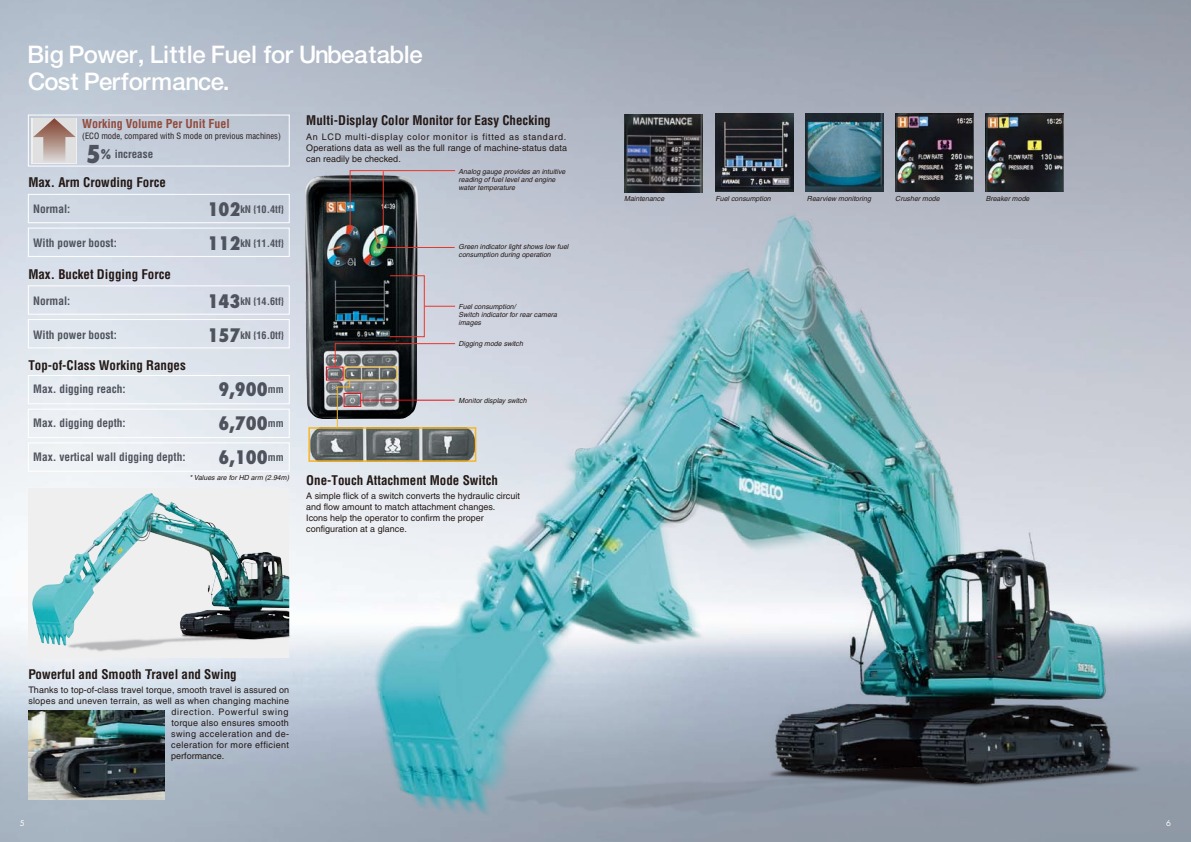
<style>
.page{position:relative;width:1191px;height:842px;background:#fff}
.page>*{position:absolute;margin:0;border:0;box-sizing:border-box;transform-origin:0 0}
.t1{font:24px/27px "Context Reprise Medium SSK";color:#fff}
.t2{font:800 condensed 18.1px "Futura";color:#4f535d}
.t3{font:700 condensed 13px "Helvetica";color:#231815}
.t4{font:700 condensed 12px "Helvetica";color:#924a3b}
.t5{font:700 condensed 11.3px "Helvetica";color:#4f535d}
.t6{font:700 condensed 11px "Helvetica";color:#4f535d}
.t7{font:700 condensed 10.2px "Helvetica";color:#4f535d}
.t8{font:9px/11px "Helvetica";letter-spacing:.01em;color:#231815;text-align:justify}
.t9{font:9px "Helvetica";letter-spacing:.035em;color:#231815}
.t10{font:9px "Helvetica";letter-spacing:.08em;color:#231815}
.t11{font:9px "Helvetica";letter-spacing:.03em;color:#231815}
.t12{font:9px "Helvetica";letter-spacing:.05em;color:#231815}
.t13{font:condensed 8.5px "Helvetica";color:#231815}
.t14{font:8px "Futura";color:#fff}
.t15{font:italic 7px/8px "Helvetica";color:#231815}
.s1{font-family:"Futura";font-weight:800;font-size:24px}
.s2{font-family:"Futura";font-weight:800;font-size:13px}
.s3{font-family:"Futura";font-weight:800;font-size:18.1px}
</style>
<div class="page">
<img style="left:0;top:0;width:1191px;height:842px">
<img style="left:197px;top:177px;width:994px;height:665px">
<div style="left:31px;top:118px;width:46px;height:45px;background:#efeff0"></div>
<svg style="left:33px;top:118px;width:43px;height:45px"></svg>
<div style="left:28px;top:115px;width:261px;height:51px;border:1px solid #fff"></div>
<div style="left:28px;top:194px;width:261px;height:29px;border:1px solid #fff"></div>
<div style="left:28px;top:228px;width:261px;height:29px;border:1px solid #fff"></div>
<div style="left:28px;top:286px;width:261px;height:28px;border:1px solid #fff"></div>
<div style="left:28px;top:319px;width:261px;height:29px;border:1px solid #fff"></div>
<div style="left:28px;top:375px;width:261px;height:29px;border:1px solid #fff"></div>
<div style="left:28px;top:409px;width:261px;height:29px;border:1px solid #fff"></div>
<div style="left:28px;top:443px;width:261px;height:28px;border:1px solid #fff"></div>
<img style="left:305px;top:175px;width:113px;height:244px">
<img style="left:310px;top:429px;width:164px;height:31px">
<div style="left:308px;top:427px;width:168px;height:35px;border:1px solid #f8b625"></div>
<svg style="left:349px;top:170px;width:107px;height:62px;background:#6e7177"></svg>
<hr style="left:383px;top:171px;width:1px;height:62px;background:#e83828">
<hr style="left:424px;top:306px;width:31px;height:1px;background:#e83828">
<svg style="left:389px;top:275px;width:36px;height:62px;background:#484346"></svg>
<hr style="left:382px;top:247px;width:72px;height:1px;background:#e83828">
<hr style="left:361px;top:400px;width:93px;height:1px;background:#e60a16">
<svg style="left:334px;top:343px;width:122px;height:25px;background:#837e83"></svg>
<div style="left:344px;top:366px;width:53px;height:14px;border:1px solid #f8b625"></div>
<svg style="left:336px;top:379px;width:14px;height:50px"></svg>
<div style="left:344px;top:393px;width:17px;height:14px;border:1px solid #e60a16"></div>
<img style="left:28px;top:710px;width:137px;height:89px">
<img style="left:28px;top:488px;width:261px;height:169px">
<img style="left:31px;top:495px;width:181px;height:151px">
<img style="left:32px;top:600px;width:267px;height:86px">
<img style="left:715px;top:114px;width:78px;height:78px">
<img style="left:805px;top:114px;width:78px;height:78px">
<img style="left:624px;top:114px;width:78px;height:78px">
<img style="left:895px;top:114px;width:78px;height:78px">
<img style="left:985px;top:114px;width:78px;height:78px">
<img style="left:146px;top:593px;width:179px;height:81px">
<h1 class="t1" style="left:28px;top:41px;width:396px">Big Power, Little Fuel for Unbeatable<br>Cost Performance.</h1>
<h3 class="t3" style="left:306px;top:113px;width:246px">Multi-Display Color Monitor for Easy Checking</h3>
<p class="t8" style="left:306px;top:131px;width:262px">An LCD multi-display color monitor is fitted as standard.<br>Operations data as well as the full range of machine-status data can readily be checked.</p>
<h3 class="t4" style="left:82px;top:116px;width:149px">Working Volume Per Unit Fuel</h3>
<p class="t6" style="left:86px;top:147px;width:68px"><span class="s1">5</span><span class="s2">%</span> increase</p>
<h3 class="t3" style="left:28px;top:175px;width:139px">Max. Arm Crowding Force</h3>
<p class="t5" style="left:33px;top:202px;width:39px">Normal:</p>
<p class="t7" style="left:207px;top:203px;width:78px"><span class="s3">102</span>kN {10.4tf}</p>
<p class="t5" style="left:33px;top:236px;width:85px">With power boost:</p>
<p class="t7" style="left:207px;top:237px;width:78px"><span class="s3">112</span>kN {11.4tf}</p>
<h3 class="t3" style="left:28px;top:267px;width:144px">Max. Bucket Digging Force</h3>
<p class="t5" style="left:33px;top:294px;width:39px">Normal:</p>
<p class="t7" style="left:207px;top:295px;width:78px"><span class="s3">143</span>kN {14.6tf}</p>
<p class="t5" style="left:33px;top:328px;width:85px">With power boost:</p>
<p class="t7" style="left:207px;top:329px;width:78px"><span class="s3">157</span>kN {16.0tf}</p>
<h3 class="t3" style="left:28px;top:357px;width:159px">Top-of-Class Working Ranges</h3>
<p class="t5" style="left:33px;top:382px;width:94px">Max. digging reach:</p>
<h2 class="t2" style="left:218px;top:377px;width:67px">9,900<sup>mm</sup></h2>
<p class="t5" style="left:33px;top:416px;width:94px">Max. digging depth:</p>
<h2 class="t2" style="left:218px;top:411px;width:67px">6,700<sup>mm</sup></h2>
<p class="t5" style="left:33px;top:450px;width:154px">Max. vertical wall digging depth:</p>
<h2 class="t2" style="left:218px;top:445px;width:67px">6,100<sup>mm</sup></h2>
<p class="t15" style="left:189px;top:474px;width:101px">* Values are for HD arm (2.94m)</p>
<p class="t13" style="left:82px;top:131px;width:200px">(ECO mode, compared with S mode on previous machines)</p>
<p class="t15" style="left:458px;top:168px;width:108px">Analog gauge provides an intuitive reading of fuel level and engine water temperature</p>
<p class="t15" style="left:458px;top:243px;width:111px">Green indicator light shows low fuel consumption during operation</p>
<p class="t15" style="left:458px;top:302px;width:100px">Fuel consumption/<br>Switch indicator for rear camera images</p>
<p class="t15" style="left:458px;top:340px;width:66px">Digging mode switch</p>
<p class="t15" style="left:458px;top:396px;width:70px">Monitor display switch</p>
<h3 class="t3" style="left:306px;top:472px;width:193px">One-Touch Attachment Mode Switch</h3>
<p class="t8" style="left:306px;top:491px;width:215px;text-align:left">A simple flick of a switch converts the hydraulic circuit and flow amount to match attachment changes.<br>Icons help the operator to confirm the proper configuration at a glance.</p>
<h3 class="t3" style="left:28px;top:666px;width:210px">Powerful and Smooth Travel and Swing</h3>
<p class="t8" style="left:28px;top:684px;width:262px">Thanks to top-of-class travel torque, smooth travel is assured on</p>
<p class="t8" style="left:28px;top:695px;width:262px">slopes and uneven terrain, as well as when changing machine</p>
<p class="t10" style="left:171px;top:707px;width:119px">direction. Powerful swing</p>
<p class="t11" style="left:171px;top:718px;width:119px">torque also ensures smooth</p>
<p class="t12" style="left:171px;top:729px;width:119px">swing acceleration and de-</p>
<p class="t9" style="left:171px;top:740px;width:119px">celeration for more efficient</p>
<p class="t8" style="left:171px;top:750px;width:55px">performance.</p>
<p class="t15" style="left:624px;top:194px;width:42px">Maintenance</p>
<p class="t15" style="left:715px;top:194px;width:57px">Fuel consumption</p>
<p class="t15" style="left:807px;top:194px;width:65px">Rearview monitoring</p>
<p class="t15" style="left:895px;top:194px;width:46px">Crusher mode</p>
<p class="t15" style="left:985px;top:194px;width:45px">Breaker mode</p>
<p class="t14" style="left:20px;top:818px;width:6px">5</p>
<p class="t14" style="left:1166px;top:818px;width:6px">6</p>
</div>
